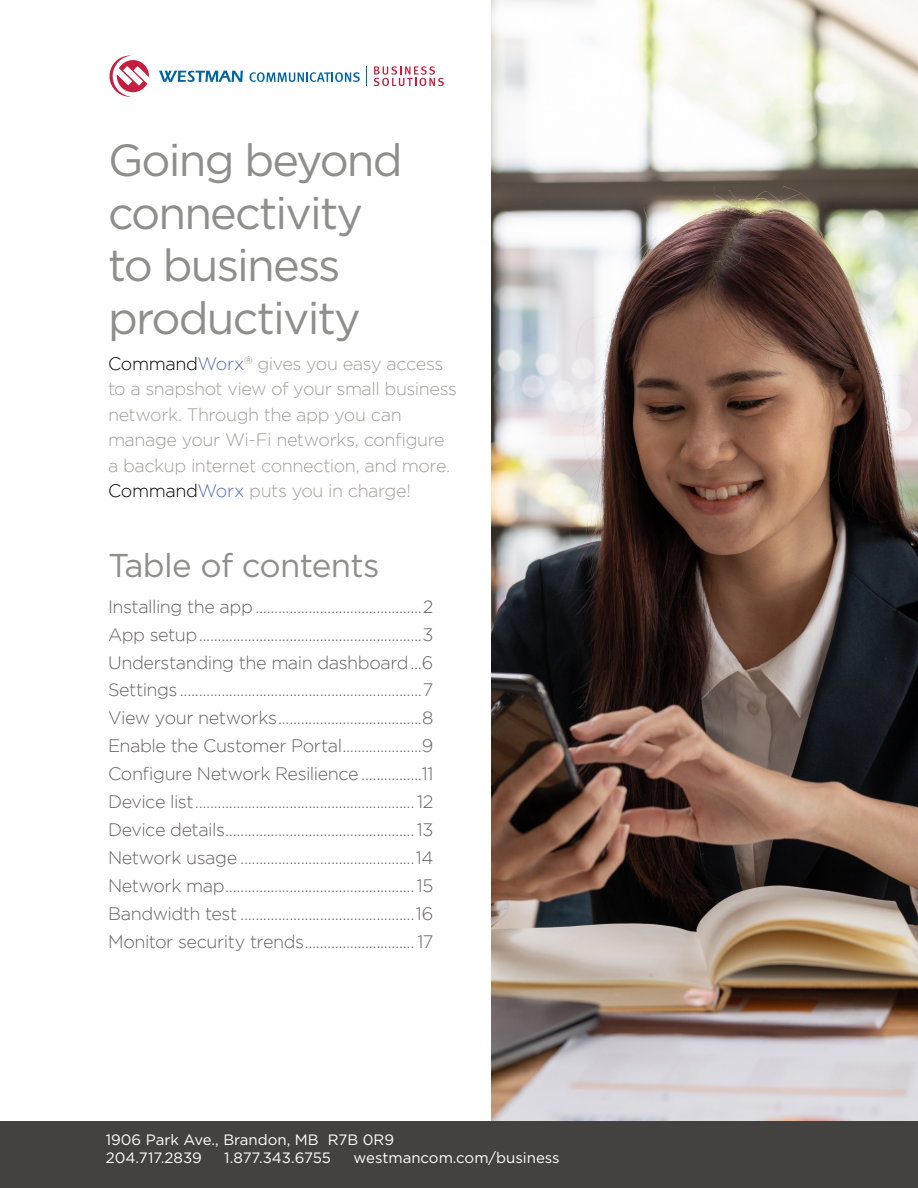
<style>
.page{position:relative;width:918px;height:1188px;background:#fff}
.page>*{position:absolute;margin:0;border:0;box-sizing:border-box;transform-origin:0 0}
.t1{font:45px/52.5px "Gotham";letter-spacing:-.04em;color:#8e8e8d}
.t2{font:33px "Gotham";letter-spacing:-.02em;color:#8e8e8d}
.Body{font:300 18px "Gotham";letter-spacing:-.025em;color:#656262}
.t3{font:300 18px/25.5px "Gotham";letter-spacing:-.025em;color:#a2a09e}
.t4{font:15px "Gotham";color:#fff}
.s1{color:#000}
.s2{color:#5671b7}
</style>
<div class="page">
<svg style="left:110px;top:56px;width:39px;height:41px"></svg>
<svg style="left:159px;top:71px;width:84px;height:11px"></svg>
<svg style="left:366px;top:66px;width:1px;height:20px"></svg>
<svg style="left:374px;top:66px;width:70px;height:20px"></svg>
<svg style="left:250px;top:72px;width:110px;height:10px"></svg>
<img style="left:491px;top:0;width:427px;height:1121px">
<div style="left:0;top:1121px;width:918px;height:67px;background:#444141"></div>
<p class="t1" style="left:108px;top:133px;width:296px">Going beyond connectivity to business productivity</p>
<p class="t3" style="left:108px;top:350px;width:351px"><span class="s1">Command</span><span class="s2">Worx</span><sup>®</sup> gives you easy access to a snapshot view of your small business network. Through the app you can manage your Wi-Fi networks, configure a backup internet connection, and more.<br><span class="s1">Command</span><span class="s2">Worx</span> puts you in charge!</p>
<p class="t2" style="left:108px;top:544px;width:273px">Table of contents</p>
<p class="Body" style="left:108px;top:597px;width:327px">Installing the app ............................................2</p>
<p class="Body" style="left:108px;top:624px;width:327px">App setup...........................................................3</p>
<p class="Body" style="left:108px;top:652px;width:327px">Understanding the main dashboard...6</p>
<p class="Body" style="left:108px;top:680px;width:327px">Settings ................................................................7</p>
<p class="Body" style="left:108px;top:708px;width:327px">View your networks......................................8</p>
<p class="Body" style="left:108px;top:736px;width:327px">Enable the Customer Portal.....................9</p>
<p class="Body" style="left:108px;top:764px;width:327px">Configure Network Resilience ................11</p>
<p class="Body" style="left:108px;top:792px;width:327px">Device list.......................................................... 12</p>
<p class="Body" style="left:108px;top:820px;width:327px">Device details..................................................13</p>
<p class="Body" style="left:108px;top:848px;width:327px">Network usage ..............................................14</p>
<p class="Body" style="left:108px;top:876px;width:327px">Network map..................................................15</p>
<p class="Body" style="left:108px;top:903px;width:327px">Bandwidth test ..............................................16</p>
<p class="Body" style="left:108px;top:931px;width:327px">Monitor security trends............................. 17</p>
<p class="t4" style="left:106px;top:1130px;width:290px">1906 Park Ave., Brandon, MB R7B 0R9</p>
<p class="t4" style="left:106px;top:1148px;width:97px">204.717.2839</p>
<p class="t4" style="left:224px;top:1148px;width:108px">1.877.343.6755</p>
<p class="t4" style="left:354px;top:1148px;width:208px">westmancom.com/business</p>
</div>
